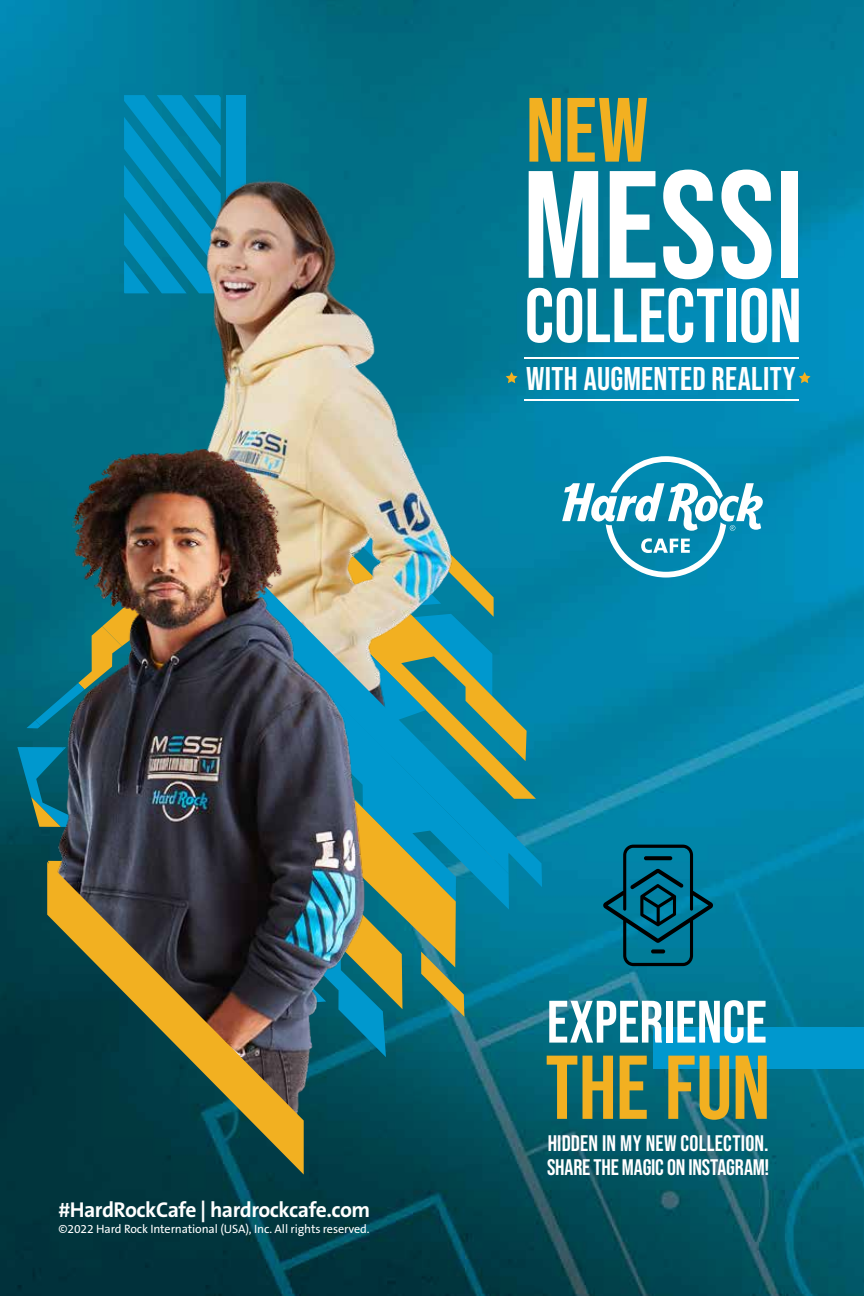
<style>
.page{position:relative;width:864px;height:1296px;background:#fff}
.page>*{position:absolute;margin:0;border:0;box-sizing:border-box;transform-origin:0 0}
.t1{font:700 152.4px "Bebas Neue Pro";letter-spacing:.005em;color:#fff}
.t2{font:700 91.05px "Bebas Neue Pro";color:#f2b021}
.t3{font:700 90.3px "Bebas Neue Pro";color:#f2b021}
.t4{font:700 76.5px "Bebas Neue Pro";letter-spacing:.005em;color:#fff}
.t5{font:700 59.7px "Bebas Neue Pro";letter-spacing:.005em;color:#fff}
.t6{font:700 32.85px "Bebas Neue Pro";letter-spacing:.015em;color:#fff}
.t7{font:700 22.5px/24px "Bebas Neue Pro";letter-spacing:.005em;color:#fff}
.t8{font:700 21.6px "The Sans B7";letter-spacing:-.025em;color:#fff}
.t9{font:12.15px "The Sans B5 Plain";letter-spacing:-.01em;color:#fff}
</style>
<div class="page">
<img style="left:0;top:0;width:864px;height:1296px">
<div style="left:226px;top:95px;width:19px;height:198px;background:#0098ce"></div>
<svg style="left:124px;top:95px;width:97px;height:66px;background:#008ebc"></svg>
<svg style="left:485px;top:514px;width:57px;height:373px;background:#13869e"></svg>
<svg style="left:464px;top:532px;width:45px;height:378px;background:#228d9d"></svg>
<svg style="left:432px;top:836px;width:32px;height:181px;background:#639470"></svg>
<img style="left:14px;top:161px;width:471px;height:675px">
<img style="left:0;top:314px;width:432px;height:944px">
<svg style="left:47px;top:862px;width:257px;height:313px;background:#404b3a"></svg>
<hr style="left:524px;top:399px;width:275px;height:2px;background:#fff">
<hr style="left:524px;top:357px;width:275px;height:2px;background:#fff">
<svg style="left:799px;top:372px;width:12px;height:11px"></svg>
<svg style="left:506px;top:372px;width:12px;height:11px"></svg>
<div style="left:653px;top:1027px;width:211px;height:42px;background:#0098ce"></div>
<svg style="left:603px;top:845px;width:110px;height:121px;background:#016783"></svg>
<svg style="left:562px;top:456px;width:201px;height:122px"></svg>
<h2 class="t2" style="left:526px;top:78px;width:124px">NEW</h2>
<h1 class="t1" style="left:522px;top:138px;width:283px">MESSI</h1>
<h3 class="t4" style="left:525px;top:272px;width:279px">COLLECTION</h3>
<h3 class="t6" style="left:526px;top:360px;width:271px">WITH AUGMENTED REALITY</h3>
<h3 class="t8" style="left:58px;top:1198px;width:313px">#HardRockCafe | hardrockcafe.com</h3>
<p class="t9" style="left:58px;top:1223px;width:313px">©2022 Hard Rock International (USA), Inc. All rights reserved.</p>
<h3 class="t5" style="left:547px;top:988px;width:221px">EXPERIENCE</h3>
<h3 class="t3" style="left:546px;top:1036px;width:226px">THE FUN</h3>
<h3 class="t7" style="left:547px;top:1131px;width:224px">HIDDEN IN MY NEW COLLECTION.<br>SHARE THE MAGIC ON INSTAGRAM!</h3>
</div>
